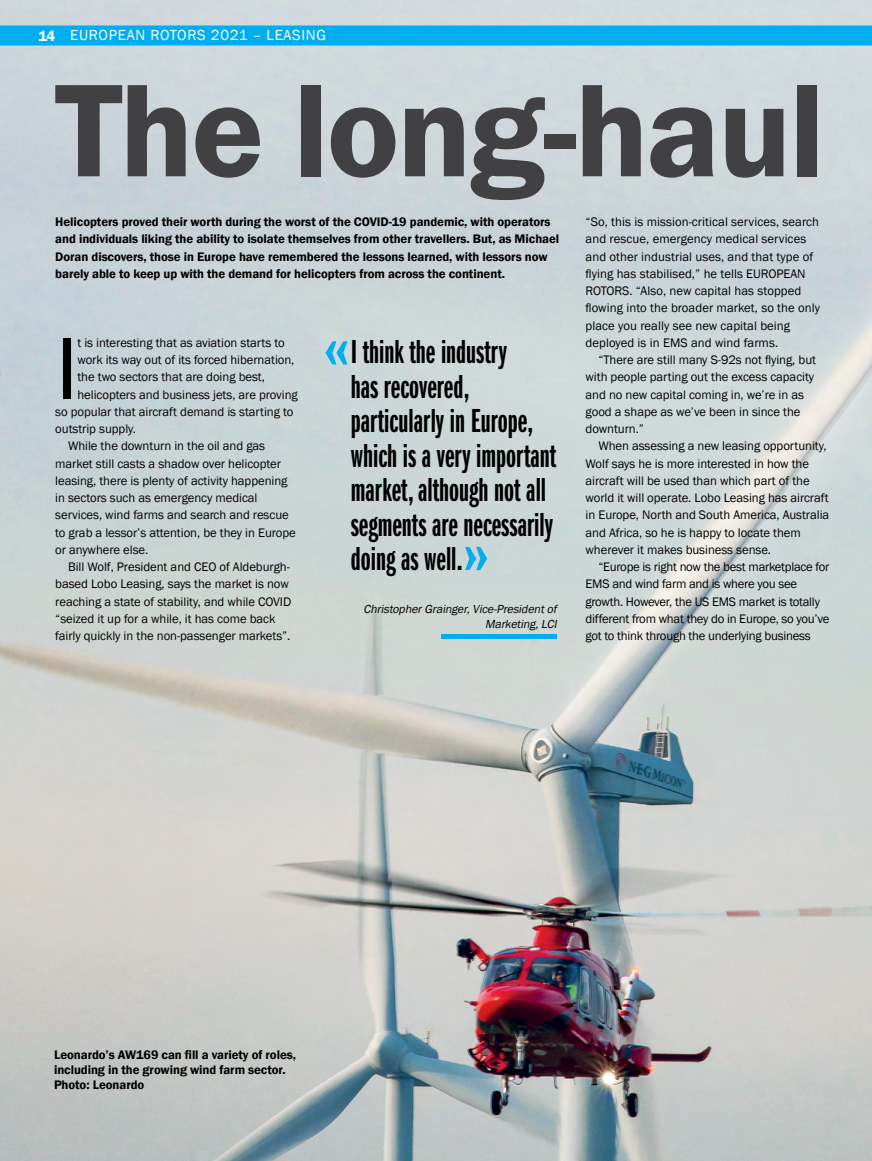
<style>
.page{position:relative;width:872px;height:1161px;background:#fff}
.page>*{position:absolute;margin:0;border:0;box-sizing:border-box;transform-origin:0 0}
.t1{font:600 136.65px "Franklin Gothic";letter-spacing:-.02em;color:#414042}
.t2{font:90.45px "Franklin Gothic";color:#000}
.t3{font:34.5px/34.5px "Franklin Gothic LT Pro Dm X Cm";color:#000}
.t4{font:15px "Franklin Gothic";letter-spacing:.045em;color:#fff}
.t5{font:12.75px/17.2px "Franklin Gothic";letter-spacing:-.005em;color:#000}
.t6{font:600 12.75px/17.2px "Franklin Gothic";letter-spacing:-.005em;color:#000}
.t7{font:italic 12px/15px "Franklin Gothic";color:#000;text-align:right}
.s1{font-weight:600}
</style>
<div class="page">
<img style="left:0;top:0;width:872px;height:1161px">
<div style="left:0;top:26px;width:872px;height:20px;background:#00aeef"></div>
<svg style="left:325px;top:341px;width:22px;height:23px"></svg>
<hr style="left:441px;top:634px;width:115px;height:4px;background:#00aeef">
<svg style="left:465px;top:547px;width:22px;height:23px"></svg>
<p class="t4" style="left:39px;top:26px;width:289px"><span class="s1">14</span> EUROPEAN ROTORS 2021 – LEASING</p>
<h1 class="t1" style="left:55px;top:46px;width:771px">The long-haul</h1>
<p class="t6" style="left:55px;top:213px;width:505px">Helicopters proved their worth during the worst of the COVID-19 pandemic, with operators and individuals liking the ability to isolate themselves from other travellers. But, as Michael Doran discovers, those in Europe have remembered the lessons learned, with lessors now barely able to keep up with the demand for helicopters from across the continent.</p>
<p class="t5" style="left:585px;top:213px;width:236px">“So, this is mission-critical services, search and rescue, emergency medical services and other industrial uses, and that type of flying has stabilised,” he tells EUROPEAN ROTORS. “Also, new capital has stopped flowing into the broader market, so the only place you really see new capital being deployed is in EMS and wind farms.</p>
<p class="t5" style="left:585px;top:351px;width:232px;text-indent:13px">“There are still many S-92s not flying, but with people parting out the excess capacity and no new capital coming in, we’re in as good a shape as we’ve been in since the downturn.”</p>
<p class="t5" style="left:585px;top:438px;width:245px;text-indent:13px">When assessing a new leasing opportunity, Wolf says he is more interested in how the aircraft will be used than which part of the world it will operate. Lobo Leasing has aircraft in Europe, North and South America, Australia and Africa, so he is happy to locate them wherever it makes business sense.</p>
<p class="t5" style="left:585px;top:559px;width:245px;text-indent:13px">“Europe is right now the best marketplace for EMS and wind farm and is where you see growth. However, the US EMS market is totally different from what they do in Europe, so you’ve got to think through the underlying business</p>
<h2 class="t2" style="left:55px;top:312px;width:24px">I</h2>
<p class="t5" style="left:77px;top:334px;width:209px">t is interesting that as aviation starts to</p>
<h3 class="t3" style="left:351px;top:335px;width:207px">I think the industry<br>has recovered, particularly in Europe, which is a very important market, although not all segments are necessarily doing as well.</h3>
<p class="t7" style="left:363px;top:602px;width:197px">ChristopherGrainger,Vice-Presidentof<br>Marketing,LCI</p>
<p class="t5" style="left:77px;top:351px;width:218px">work its way out of its forced hibernation,</p>
<p class="t5" style="left:77px;top:369px;width:189px">the two sectors that are doing best,</p>
<p class="t5" style="left:77px;top:386px;width:222px">helicopters and business jets, are proving</p>
<p class="t5" style="left:55px;top:403px;width:240px">so popular that aircraft demand is starting to</p>
<p class="t5" style="left:55px;top:420px;width:82px">outstrip supply.</p>
<p class="t5" style="left:68px;top:438px;width:199px">While the downturn in the oil and gas</p>
<p class="t5" style="left:55px;top:455px;width:227px">market still casts a shadow over helicopter</p>
<p class="t5" style="left:55px;top:472px;width:234px">leasing, there is plenty of activity happening</p>
<p class="t5" style="left:55px;top:489px;width:204px">in sectors such as emergency medical</p>
<p class="t5" style="left:55px;top:507px;width:235px">services, wind farms and search and rescue</p>
<p class="t5" style="left:55px;top:524px;width:242px">to grab a lessor’s attention, be they in Europe</p>
<p class="t5" style="left:55px;top:541px;width:95px">or anywhere else.</p>
<p class="t5" style="left:68px;top:558px;width:223px">Bill Wolf, President and CEO of Aldeburgh-</p>
<p class="t5" style="left:55px;top:576px;width:235px">based Lobo Leasing, says the market is now</p>
<p class="t5" style="left:55px;top:593px;width:237px">reaching a state of stability, and while COVID</p>
<p class="t5" style="left:55px;top:610px;width:222px">“seized it up for a while, it has come back</p>
<p class="t5" style="left:55px;top:627px;width:237px">fairly quickly in the non-passenger markets”.</p>
<p class="t6" style="left:54px;top:1047px;width:243px;line-height:15px">Leonardo’s AW169 can fill a variety of roles, including in the growing wind farm sector.<br>Photo: Leonardo</p>
</div>
